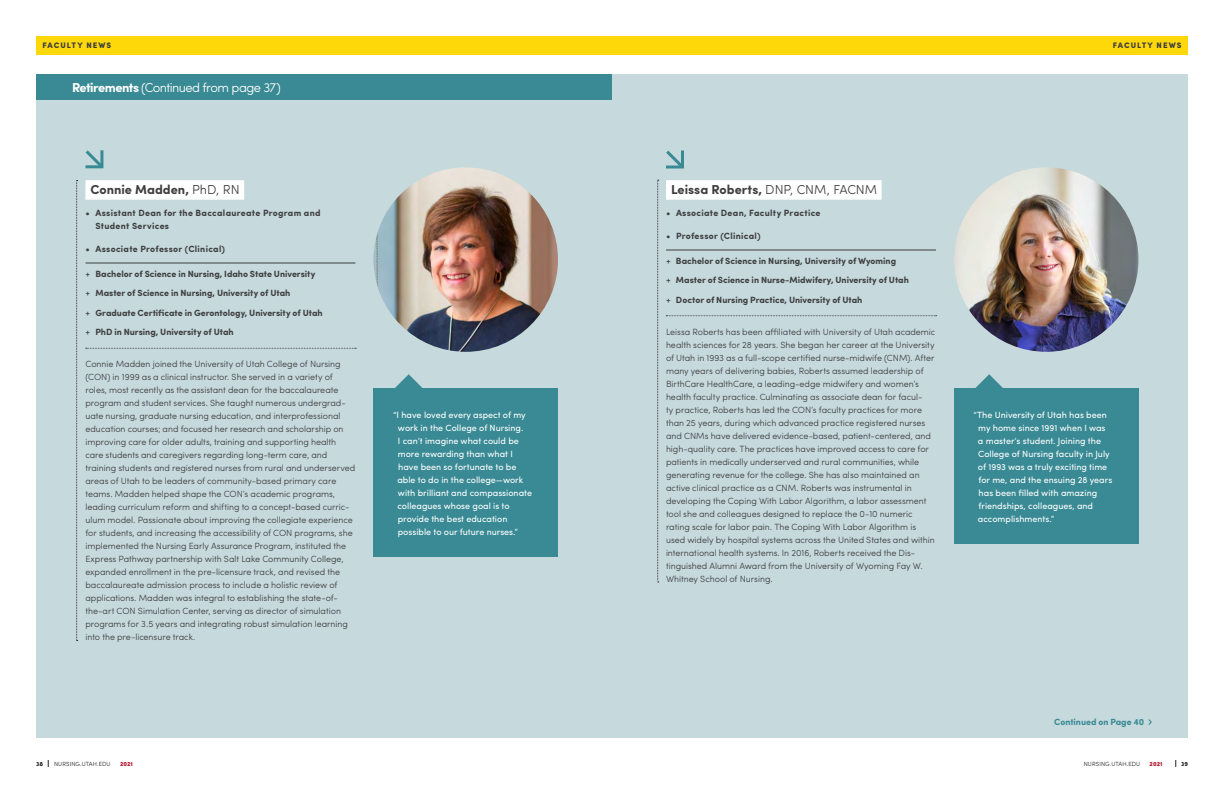
<style>
.page{position:relative;width:1224px;height:792px;background:#fff}
.page>*{position:absolute;margin:0;border:0;box-sizing:border-box;transform-origin:0 0}
.Large_Name{font:700 13px "Sofia Pro";color:#3e3e3f}
.Support_Article_Titl{font:300 13px "Sofia Pro";letter-spacing:-.045em;color:#fff}
.Body_Copy{font:300 9px/13px "Sofia Pro";letter-spacing:-.005em;color:#3e3e3f}
.t1{font:9px/13px "Sofia Pro";color:#fff}
.t2{font:700 9px "Sofia Pro";color:#3e3e3f}
.t3{font:700 9px/13px "Sofia Pro";letter-spacing:.03em;color:#3e3e3f}
.Body_Copy-2{font:700 9px "Sofia Pro";letter-spacing:-.005em;color:#398a94}
.Section_Header{font:900 8px "Sofia Pro";letter-spacing:.12em;color:#3e3e3f}
.t4{font:300 6px "Sofia Pro";letter-spacing:.02em;color:#231f20}
.t5{font:900 6px "Sofia Pro";letter-spacing:.01em;color:#ae1229}
.t6{font:900 6px "Sofia Pro";color:#231f20}
.s1{font-weight:700}
.s2{font-weight:300}
.s3{font-weight:400}
</style>
<div class="page">
<div style="left:36px;top:74px;width:1152px;height:664px;background:#c6d9dd"></div>
<div style="left:36px;top:36px;width:1152px;height:19px;background:#ffd80a"></div>
<svg style="left:85px;top:150px;width:19px;height:19px"></svg>
<div style="left:85px;top:180px;width:159px;height:20px;background:#fff"></div>
<hr style="left:85px;top:262px;width:270px;height:2px;background:#3e3e3f">
<svg style="left:86px;top:348px;width:270px;height:1px"></svg>
<svg style="left:76px;top:180px;width:2px;height:461px"></svg>
<img style="left:374px;top:167px;width:184px;height:185px;border-radius:92px">
<div style="left:374px;top:389px;width:184px;height:168px;background:#398a94"></div>
<svg style="left:394px;top:374px;width:29px;height:15px"></svg>
<img style="left:954px;top:167px;width:184px;height:185px;border-radius:92px">
<div style="left:954px;top:389px;width:184px;height:155px;background:#398a94"></div>
<svg style="left:975px;top:374px;width:29px;height:15px"></svg>
<div style="left:666px;top:180px;width:216px;height:20px;background:#fff"></div>
<hr style="left:666px;top:250px;width:270px;height:1px;background:#3e3e3f">
<svg style="left:666px;top:316px;width:271px;height:1px"></svg>
<svg style="left:666px;top:150px;width:18px;height:19px"></svg>
<svg style="left:658px;top:180px;width:1px;height:403px"></svg>
<svg style="left:1148px;top:719px;width:4px;height:6px"></svg>
<div style="left:36px;top:74px;width:576px;height:26px;background:#398a94"></div>
<p class="Section_Header" style="left:42px;top:39px;width:70px">FACULTY NEWS</p>
<p class="Section_Header" style="left:1113px;top:39px;width:70px">FACULTY NEWS</p>
<p class="Support_Article_Titl" style="left:72px;top:78px;width:210px"><span class="s1">Retirements</span> (Continued from page 37)</p>
<p class="Large_Name" style="left:90px;top:179px;width:151px">Connie Madden, <span class="s2">PhD, RN</span></p>
<p class="t3" style="left:95px;top:206px;width:227px;text-indent:-10px">• Assistant Dean for the Baccalaureate Program and<br>Student Services</p>
<p class="t3" style="left:85px;top:242px;width:141px">• Associate Professor (Clinical)</p>
<p class="t2" style="left:85px;top:266px;width:231px"><span class="s3">+</span> Bachelor of Science in Nursing, Idaho State University</p>
<p class="t2" style="left:85px;top:286px;width:206px"><span class="s3">+</span> Master of Science in Nursing, University of Utah</p>
<p class="t2" style="left:85px;top:305px;width:239px"><span class="s3">+</span> Graduate Certificate in Gerontology, University of Utah</p>
<p class="t2" style="left:85px;top:325px;width:150px"><span class="s3">+</span> PhD in Nursing, University of Utah</p>
<p class="Body_Copy" style="left:85px;top:357px;width:271px">Connie Madden joined the University of Utah College of Nursing (CON) in 1999 as a clinical instructor. She served in a variety of roles, most recently as the assistant dean for the baccalaureate program and student services. She taught numerous undergrad&shy;uate nursing, graduate nursing education, and interprofessional education courses; and focused her research and scholarship on improving care for older adults, training and supporting health care students and caregivers regarding long-term care, and training students and registered nurses from rural and underserved areas of Utah to be leaders of community-based primary care teams. Madden helped shape the CON’s academic programs, leading curriculum reform and shifting to a concept-based curric&shy;ulum model. Passionate about improving the collegiate experience for students, and increasing the accessibility of CON programs, she implemented the Nursing Early Assurance Program, instituted the Express Pathway partnership with Salt Lake Community College, expanded enrollment in the pre-licensure track, and revised the baccalaureate admission process to include a holistic review of applications. Madden was integral to establishing the state-of&shy;the-art CON Simulation Center, serving as director of simulation programs for 3.5 years and integrating robust simulation learning into the pre-licensure track.</p>
<p class="Large_Name" style="left:671px;top:179px;width:208px">Leissa Roberts, <span class="s2">DNP, CNM, FACNM</span></p>
<p class="t3" style="left:666px;top:206px;width:156px">• Associate Dean, Faculty Practice</p>
<p class="t3" style="left:666px;top:229px;width:96px">• Professor (Clinical)</p>
<p class="t2" style="left:666px;top:253px;width:232px"><span class="s3">+</span> Bachelor of Science in Nursing, University of Wyoming</p>
<p class="t2" style="left:666px;top:273px;width:244px"><span class="s3">+</span> Master of Science in Nurse-Midwifery, University of Utah</p>
<p class="t2" style="left:666px;top:292px;width:198px"><span class="s3">+</span> Doctor of Nursing Practice, University of Utah</p>
<p class="Body_Copy" style="left:666px;top:325px;width:271px">Leissa Roberts has been affiliated with University of Utah academic health sciences for 28 years. She began her career at the University of Utah in 1993 as a full-scope certified nurse-midwife (CNM). After many years of delivering babies, Roberts assumed leadership of BirthCare HealthCare, a leading-edge midwifery and women’s health faculty practice. Culminating as associate dean for facul-<br>ty practice, Roberts has led the CON’s faculty practices for more than 25 years, during which advanced practice registered nurses and CNMs have delivered evidence-based, patient-centered, and high-quality care. The practices have improved access to care for patients in medically underserved and rural communities, while generating revenue for the college. She has also maintained an active clinical practice as a CNM. Roberts was instrumental in developing the Coping With Labor Algorithm, a labor assessment tool she and colleagues designed to replace the 0-10 numeric rating scale for labor pain. The Coping With Labor Algorithm is used widely by hospital systems across the United States and within international health systems. In 2016, Roberts received the Dis&shy;tinguished Alumni Award from the University of Wyoming Fay W.<br>Whitney School of Nursing.</p>
<p class="t1" style="left:397px;top:408px;width:136px;text-indent:-4px">“I have loved every aspect of my work in the College of Nursing.<br>I can’t imagine what could be more rewarding than what I have been so fortunate to be able to do in the college—work with brilliant and compassionate colleagues whose goal is to provide the best education possible to our future nurses.”</p>
<p class="t1" style="left:978px;top:408px;width:136px;text-indent:-4px">“The University of Utah has been my home since 1991 when I was a master’s student. Joining the<br>College of Nursing faculty in July of 1993 was a truly exciting time for me, and the ensuing 28 years has been filled with amazing friendships, colleagues, and accomplishments.”</p>
<p class="Body_Copy-2" style="left:1054px;top:715px;width:92px">Continued on Page 40</p>
<p class="t6" style="left:36px;top:759px;width:9px">38</p>
<p class="t4" style="left:54px;top:759px;width:58px">NURSING.UTAH.EDU</p>
<p class="t5" style="left:120px;top:759px;width:14px">2021</p>
<p class="t4" style="left:1084px;top:759px;width:58px">NURSING.UTAH.EDU</p>
<p class="t5" style="left:1150px;top:759px;width:14px">2021</p>
<p class="t6" style="left:1181px;top:759px;width:8px">39</p>
</div>
